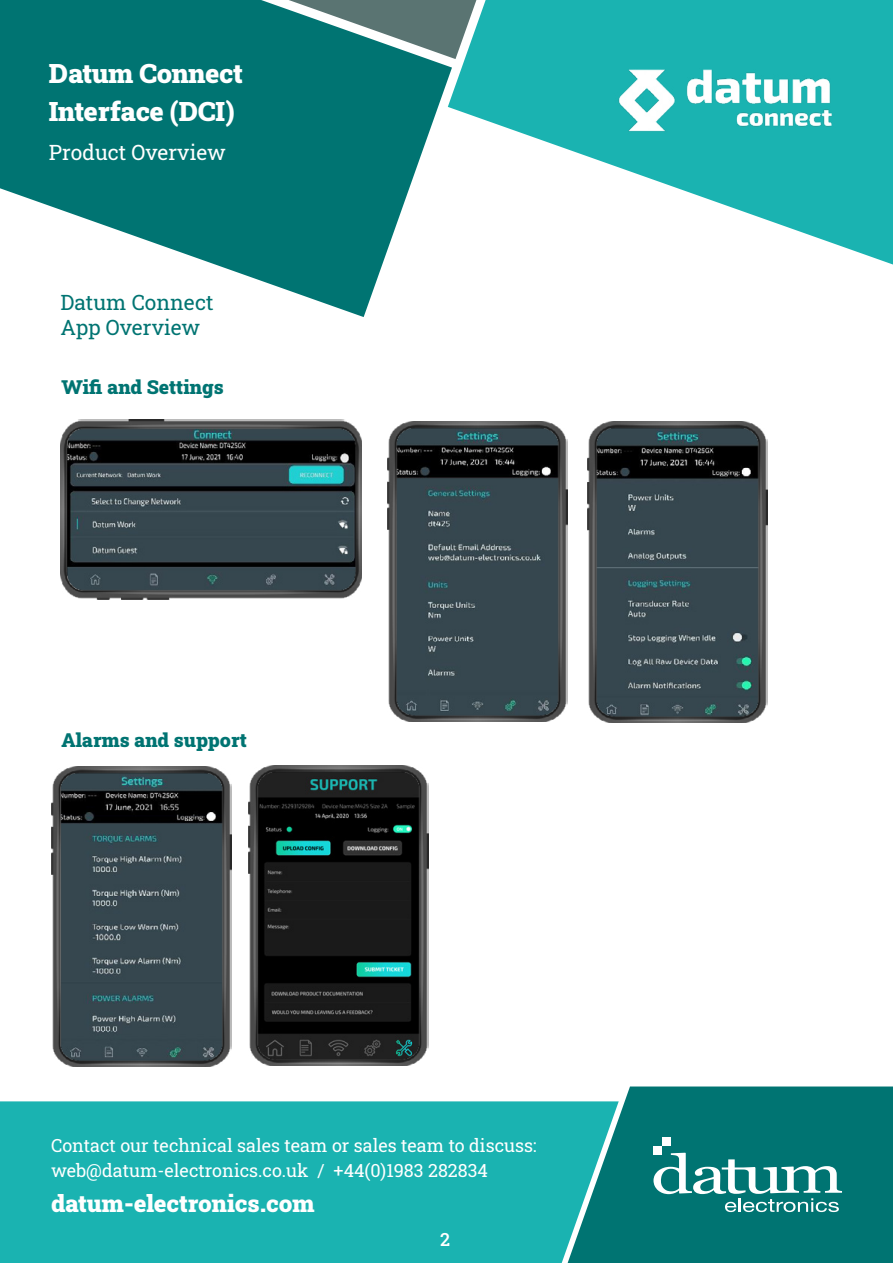
<style>
.page{position:relative;width:893px;height:1263px;background:#fff}
.page>*{position:absolute;margin:0;border:0;box-sizing:border-box;transform-origin:0 0}
.t1{font:900 27px/37.5px "Roboto Slab";letter-spacing:-.01em;color:#fff}
.t2{font:900 24px "Roboto Slab";color:#fff}
.t3{font:21px/25.2px "Roboto Slab";color:#007472}
.t4{font:21px "Roboto Slab";color:#fff}
.t5{font:900 19.5px "Roboto Slab";color:#007472}
.t6{font:18px/25.5px "Roboto Slab";color:#fff}
.t7{font:500 18px "Roboto Slab";color:#fff}
</style>
<div class="page">
<svg style="left:452px;top:0;width:441px;height:265px;fill:#1ab3b1"></svg>
<div style="left:0;top:1101px;width:568px;height:162px;background:#1ab3b1"></div>
<svg style="left:568px;top:1086px;width:325px;height:177px;background:#0d7e7d"></svg>
<div style="left:653px;top:1146px;width:9px;height:8px;background:#fff"></div>
<div style="left:662px;top:1137px;width:9px;height:9px;background:#fff"></div>
<svg style="left:653px;top:1153px;width:189px;height:59px"></svg>
<img style="left:598px;top:46px;width:244px;height:101px">
<svg style="left:452px;top:0;width:24px;height:59px"></svg>
<img style="left:61px;top:420px;width:300px;height:180px">
<img style="left:387px;top:421px;width:180px;height:301px">
<img style="left:587px;top:422px;width:180px;height:300px">
<img style="left:51px;top:766px;width:180px;height:301px">
<img style="left:249px;top:765px;width:180px;height:301px">
<svg style="left:0;top:0;width:452px;height:317px;fill:#007472"></svg>
<h1 class="t1" style="left:49px;top:54px;width:195px">Datum Connect<br>Interface (DCI)</h1>
<p class="t4" style="left:49px;top:138px;width:178px">Product Overview</p>
<p class="t3" style="left:60px;top:289px;width:155px">Datum Connect<br>App Overview</p>
<p class="t5" style="left:61px;top:373px;width:164px">Wifi and Settings</p>
<p class="t5" style="left:61px;top:726px;width:187px">Alarms and support</p>
<p class="t6" style="left:51px;top:1132px;width:487px">Contact our technical sales team or sales team to discuss: web@datum-electronics.co.uk / +44(0)1983 282834</p>
<h2 class="t2" style="left:51px;top:1186px;width:265px">datum-electronics.com</h2>
<p class="t7" style="left:440px;top:1227px;width:11px">2</p>
</div>
